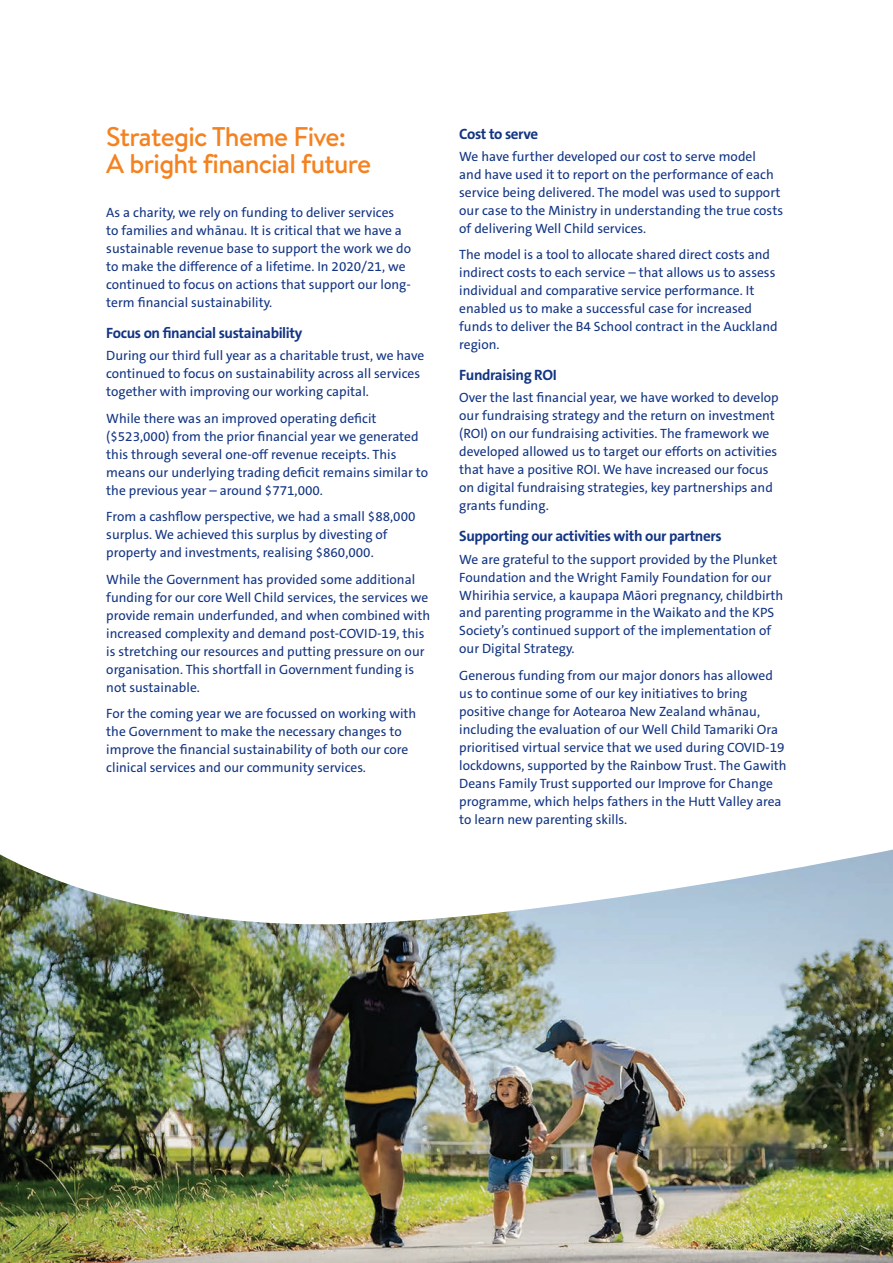
<style>
.page{position:relative;width:893px;height:1263px;background:#fff}
.page>*{position:absolute;margin:0;border:0;box-sizing:border-box;transform-origin:0 0}
.MAIN{font:500 27px/27px "Brandon Text";letter-spacing:-.025em;color:#f58220}
.sub_headings_copy{font:700 15px "The Sans C5";letter-spacing:-.025em;color:#133583}
.MAIN-2{font:13.5px/18px "The Sans C5";color:#133583}
</style>
<div class="page">
<img style="left:0;top:849px;width:893px;height:414px">
<p class="MAIN" style="left:106px;top:123px;width:266px">Strategic Theme Five:<br>A bright financial future</p>
<p class="MAIN-2" style="left:106px;top:204px;width:306px">As a charity, we rely on funding to deliver services<br>to families and whānau. It is critical that we have a sustainable revenue base to support the work we do to make the difference of a lifetime. In 2020/21, we continued to focus on actions that support our long&shy;term financial sustainability.</p>
<p class="sub_headings_copy" style="left:106px;top:323px;width:197px">Focus on financial sustainability</p>
<p class="MAIN-2" style="left:106px;top:347px;width:319px">During our third full year as a charitable trust, we have continued to focus on sustainability across all services together with improving our working capital.</p>
<p class="MAIN-2" style="left:106px;top:409px;width:323px">While there was an improved operating deficit ($523,000) from the prior financial year we generated this through several one-off revenue receipts. This means our underlying trading deficit remains similar to the previous year – around $771,000.</p>
<p class="MAIN-2" style="left:106px;top:507px;width:311px">From a cashflow perspective, we had a small $88,000 surplus. We achieved this surplus by divesting of property and investments, realising $860,000.</p>
<p class="MAIN-2" style="left:106px;top:570px;width:325px">While the Government has provided some additional funding for our core Well Child services, the services we provide remain underfunded, and when combined with increased complexity and demand post-COVID-19, this is stretching our resources and putting pressure on our organisation. This shortfall in Government funding is not sustainable.</p>
<p class="MAIN-2" style="left:106px;top:704px;width:312px">For the coming year we are focussed on working with the Government to make the necessary changes to improve the financial sustainability of both our core clinical services and our community services.</p>
<p class="sub_headings_copy" style="left:459px;top:124px;width:80px">Cost to serve</p>
<p class="MAIN-2" style="left:459px;top:147px;width:325px">We have further developed our cost to serve model<br>and have used it to report on the performance of each service being delivered. The model was used to support our case to the Ministry in understanding the true costs of delivering Well Child services.</p>
<p class="MAIN-2" style="left:459px;top:246px;width:320px">The model is a tool to allocate shared direct costs and indirect costs to each service – that allows us to assess individual and comparative service performance. It enabled us to make a successful case for increased funds to deliver the B4 School contract in the Auckland region.</p>
<p class="sub_headings_copy" style="left:459px;top:365px;width:99px">Fundraising ROI</p>
<p class="MAIN-2" style="left:459px;top:389px;width:321px">Over the last financial year, we have worked to develop our fundraising strategy and the return on investment (ROI) on our fundraising activities. The framework we developed allowed us to target our efforts on activities that have a positive ROI. We have increased our focus on digital fundraising strategies, key partnerships and grants funding.</p>
<p class="sub_headings_copy" style="left:459px;top:526px;width:264px">Supporting our activities with our partners</p>
<p class="MAIN-2" style="left:459px;top:550px;width:326px">We are grateful to the support provided by the Plunket Foundation and the Wright Family Foundation for our Whirihia service, a kaupapa Māori pregnancy, childbirth and parenting programme in the Waikato and the KPS Society’s continued support of the implementation of our Digital Strategy.</p>
<p class="MAIN-2" style="left:459px;top:666px;width:329px">Generous funding from our major donors has allowed us to continue some of our key initiatives to bring positive change for Aotearoa New Zealand whānau, including the evaluation of our Well Child Tamariki Ora prioritised virtual service that we used during COVID-19 lockdowns, supported by the Rainbow Trust. The Gawith Deans Family Trust supported our Improve for Change programme, which helps fathers in the Hutt Valley area to learn new parenting skills.</p>
</div>
